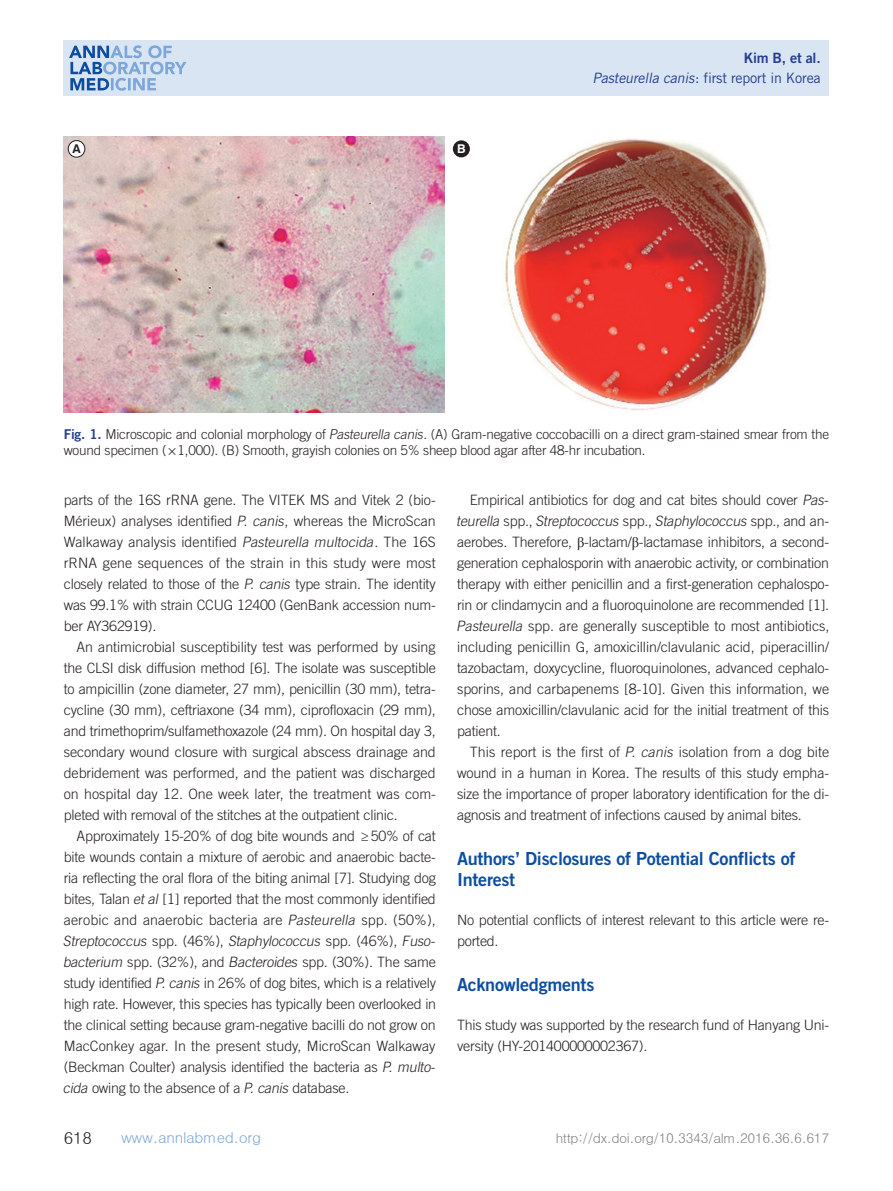
<style>
.page{position:relative;width:893px;height:1191px;background:#fff}
.page>*{position:absolute;margin:0;border:0;box-sizing:border-box;transform-origin:0 0}
.본문대제목{font:18px/21px "Trade Gothic LT Std Bd 2";letter-spacing:-.015em;color:#0d4da1}
.URL{font:16.5px "Dotum";color:#231f20}
.URL-2{font:15px "Dotum";letter-spacing:-.02em;color:#7ca7d8}
.본문{font:300 14.25px/21px "Trade Gothic LT Std";letter-spacing:-.015em;color:#231f20;text-align:justify}
.본문_0{font:300 14.25px/21px "Trade Gothic LT Std";letter-spacing:-.015em;color:#231f20}
.하시라제목{font:14.25px "Trade Gothic LT Std";letter-spacing:-.015em;color:#253f8e}
.하시라이름{font:14.25px "Trade Gothic LT Std Bd 2";letter-spacing:-.015em;color:#253f8e}
.표제목_그림설명{font:300 13.5px/16.2px "Trade Gothic LT Std";letter-spacing:-.015em;color:#231f20}
.t1{font:13.5px "Dotum";letter-spacing:-.03em;color:#808285}
.t2{font:700 12.15px "Swiss 721 BT";color:#231f20}
.t3{font:700 12.15px "Swiss 721 BT";color:#fff}
.s1{font-style:italic}
.s2{font-family:"Trade Gothic LT Std Bd 2";font-weight:400;color:#253f8e}
.s3{font-family:"Times New Roman";font-weight:400}
</style>
<div class="page">
<div style="left:64px;top:40px;width:765px;height:56px;background:#dae5f4"></div>
<svg style="left:69px;top:45px;width:118px;height:46px"></svg>
<img style="left:64px;top:136px;width:380px;height:276px">
<img style="left:452px;top:138px;width:318px;height:273px">
<div style="left:68px;top:141px;width:17px;height:16px;background:#fff;border-radius:50%"></div>
<div style="left:68px;top:140px;width:17px;height:17px;border:1px solid #231f20;border-radius:50%"></div>
<div style="left:453px;top:140px;width:17px;height:17px;background:#231f20;border-radius:50%"></div>
<p class="t2" style="left:72px;top:141px;width:10px">A</p>
<p class="t3" style="left:457px;top:141px;width:10px">B</p>
<p class="하시라이름" style="left:744px;top:49px;width:78px">Kim B, et al.</p>
<p class="하시라제목" style="left:592px;top:69px;width:230px"><span class="s1">Pasteurella canis</span>: first report in Korea</p>
<p class="표제목_그림설명" style="left:64px;top:425px;width:767px"><span class="s2">Fig. 1.</span> Microscopic and colonial morphology of <span class="s1">Pasteurella canis</span>. (A) Gram-negative coccobacilli on a direct gram-stained smear from the wound specimen (×1,000). (B) Smooth, grayish colonies on 5% sheep blood agar after 48-hr incubation.</p>
<p class="본문" style="left:64px;top:489px;width:374px">parts of the 16S rRNA gene. The VITEK MS and Vitek 2 (bio-Mérieux) analyses identified <span class="s1">P. canis</span>, whereas the MicroScan Walkaway analysis identified <span class="s1">Pasteurella multocida</span>. The 16S rRNA gene sequences of the strain in this study were most closely related to those of the <span class="s1">P. canis</span> type strain. The identity was 99.1% with strain CCUG 12400 (GenBank accession num&shy;ber AY362919).</p>
<p class="본문" style="left:64px;top:636px;width:374px;text-indent:13px">An antimicrobial susceptibility test was performed by using the CLSI disk diffusion method [6]. The isolate was susceptible to ampicillin (zone diameter, 27 mm), penicillin (30 mm), tetra&shy;cycline (30 mm), ceftriaxone (34 mm), ciprofloxacin (29 mm), and trimethoprim/sulfamethoxazole (24 mm). On hospital day 3, secondary wound closure with surgical abscess drainage and debridement was performed, and the patient was discharged on hospital day 12. One week later, the treatment was com&shy;pleted with removal of the stitches at the outpatient clinic.</p>
<p class="본문" style="left:63px;top:825px;width:376px;text-align:left;text-indent:14px">Approximately 15-20% of dog bite wounds and ≥50% of cat bite wounds contain a mixture of aerobic and anaerobic bacte&shy;ria reflecting the oral flora of the biting animal [7]. Studying dog bites, Talan <span class="s1">et al</span> [1] reported that the most commonly identified aerobic and anaerobic bacteria are <span class="s1">Pasteurella</span> spp. (50%), <span class="s1">Streptococcus</span> s p p . ( 4 6 % ) , <span class="s1">Staphylococcus</span> s p p . ( 4 6 % ) , <span class="s1">Fuso&shy;bacterium</span> spp. (32%), and <span class="s1">Bacteroides</span> spp. (30%). The same study identified <span class="s1">P.canis</span> in 26% of dog bites, which is a relatively high rate. However, this species has typically been overlooked in the clinical setting because gram-negative bacilli do not grow on MacConkey agar. In the present study, MicroScan Walkaway (Beckman Coulter) analysis identified the bacteria as <span class="s1">P. multo&shy;cida</span> owing to the absence of a <span class="s1">P.canis</span> database.</p>
<p class="본문" style="left:456px;top:489px;width:376px;text-align:left;text-indent:14px">Empirical antibiotics for dog and cat bites should cover <span class="s1">Pas&shy;teurella</span> s p p . , <span class="s1">Streptococcus</span> s p p . , <span class="s1">Staphylococcus</span> s p p . , a n d a n - aerobes. Therefore, <span class="s3">β</span>-lactam/<span class="s3">β</span>-lactamase inhibitors, a second&shy;generation cephalosporin with anaerobic activity, or combination therapy with either penicillin and a first-generation cephalospo&shy;rin or clindamycin and a fluoroquinolone are recommended [1].<br><span class="s1">Pasteurella</span> spp. are generally susceptible to most antibiotics, including penicillin G, amoxicillin/clavulanic acid, piperacillin/ tazobactam, doxycycline, fluoroquinolones, advanced cephalo&shy;sporins, and carbapenems [8-10]. Given this information, we chose amoxicillin/clavulanic acid for the initial treatment of this patient.</p>
<p class="본문" style="left:457px;top:741px;width:374px;text-indent:13px">This report is the first of <span class="s1">P. canis</span> isolation from a dog bite wound in a human in Korea. The results of this study empha&shy;size the importance of proper laboratory identification for the di&shy;agnosis and treatment of infections caused by animal bites.</p>
<p class="본문대제목" style="left:457px;top:848px;width:340px">Authors’ Disclosures of Potential Conflicts of<br>Interest</p>
<p class="본문_0" style="left:457px;top:909px;width:374px">No potential conflicts of interest relevant to this article were re&shy;ported.</p>
<p class="본문대제목" style="left:457px;top:974px;width:139px">Acknowledgments</p>
<p class="본문_0" style="left:457px;top:1014px;width:374px">This study was supported by the research fund of Hanyang Uni&shy;versity (HY-201400000002367).</p>
<p class="URL" style="left:64px;top:1129px;width:30px">618</p>
<p class="URL-2" style="left:121px;top:1130px;width:142px">www.annlabmed.org</p>
<p class="t1" style="left:556px;top:1131px;width:275px">http://dx.doi.org/10.3343/alm.2016.36.6.617</p>
</div>
